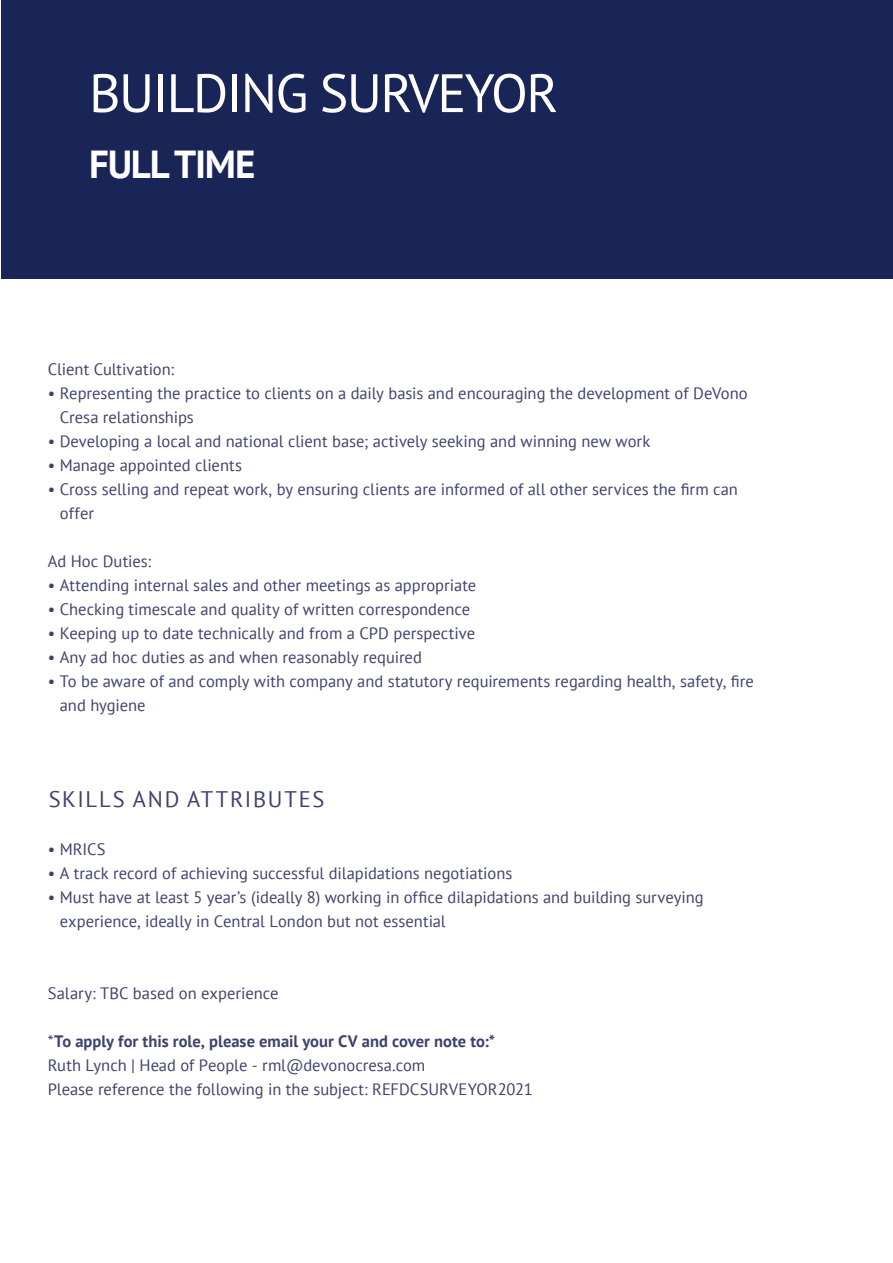
<style>
.page{position:relative;width:893px;height:1263px;background:#fff}
.page>*{position:absolute;margin:0;border:0;box-sizing:border-box;transform-origin:0 0}
.t1{font:54px "PT Sans";letter-spacing:-.03em;color:#fff}
.t2{font:700 39px "PT Sans";letter-spacing:-.03em;color:#fff}
.Body_Copy{font:22.5px "PT Sans";letter-spacing:.08em;color:#3f426c}
.Body_Copy-2{font:16.5px/24px "PT Sans";color:#3f426c}
.s1{font-weight:700}
</style>
<div class="page">
<div style="left:1px;top:0;width:892px;height:279px;background:#1a2557"></div>
<h1 class="t1" style="left:89px;top:58px;width:471px">BUILDING SURVEYOR</h1>
<h2 class="t2" style="left:89px;top:139px;width:168px">FULL TIME</h2>
<p class="Body_Copy-2" style="left:48px;top:356px;width:128px">Client Cultivation:</p>
<p class="Body_Copy-2" style="left:60px;top:380px;width:689px;text-indent:-12px">• Representing the practice to clients on a daily basis and encouraging the development of DeVono<br>Cresa relationships</p>
<p class="Body_Copy-2" style="left:48px;top:428px;width:604px">• Developing a local and national client base; actively seeking and winning new work</p>
<p class="Body_Copy-2" style="left:48px;top:452px;width:196px">• Manage appointed clients</p>
<p class="Body_Copy-2" style="left:60px;top:476px;width:680px;text-indent:-12px">• Cross selling and repeat work, by ensuring clients are informed of all other services the firm can offer</p>
<p class="Body_Copy-2" style="left:48px;top:548px;width:105px">Ad Hoc Duties:</p>
<p class="Body_Copy-2" style="left:48px;top:572px;width:430px">• Attending internal sales and other meetings as appropriate</p>
<p class="Body_Copy-2" style="left:48px;top:596px;width:424px">• Checking timescale and quality of written correspondence</p>
<p class="Body_Copy-2" style="left:48px;top:620px;width:429px">• Keeping up to date technically and from a CPD perspective</p>
<p class="Body_Copy-2" style="left:48px;top:644px;width:376px">• Any ad hoc duties as and when reasonably required</p>
<p class="Body_Copy-2" style="left:60px;top:668px;width:695px;text-indent:-12px">• To be aware of and comply with company and statutory requirements regarding health, safety, fire and hygiene</p>
<p class="Body_Copy" style="left:49px;top:784px;width:277px">SKILLS AND ATTRIBUTES</p>
<p class="Body_Copy-2" style="left:48px;top:836px;width:59px">• MRICS</p>
<p class="Body_Copy-2" style="left:48px;top:860px;width:466px">• A track record of achieving successful dilapidations negotiations</p>
<p class="Body_Copy-2" style="left:60px;top:884px;width:645px;text-indent:-12px">• Must have at least 5 year’s (ideally 8) working in office dilapidations and building surveying experience, ideally in Central London but not essential</p>
<p class="Body_Copy-2" style="left:48px;top:980px;width:232px">Salary: TBC based on experience</p>
<p class="Body_Copy-2" style="left:48px;top:1028px;width:486px">*<span class="s1">To apply for this role, please email your CV and cover note to:*<br></span>Ruth Lynch | Head of People - rml@devonocresa.com<br>Please reference the following in the subject: REFDCSURVEYOR2021</p>
</div>
